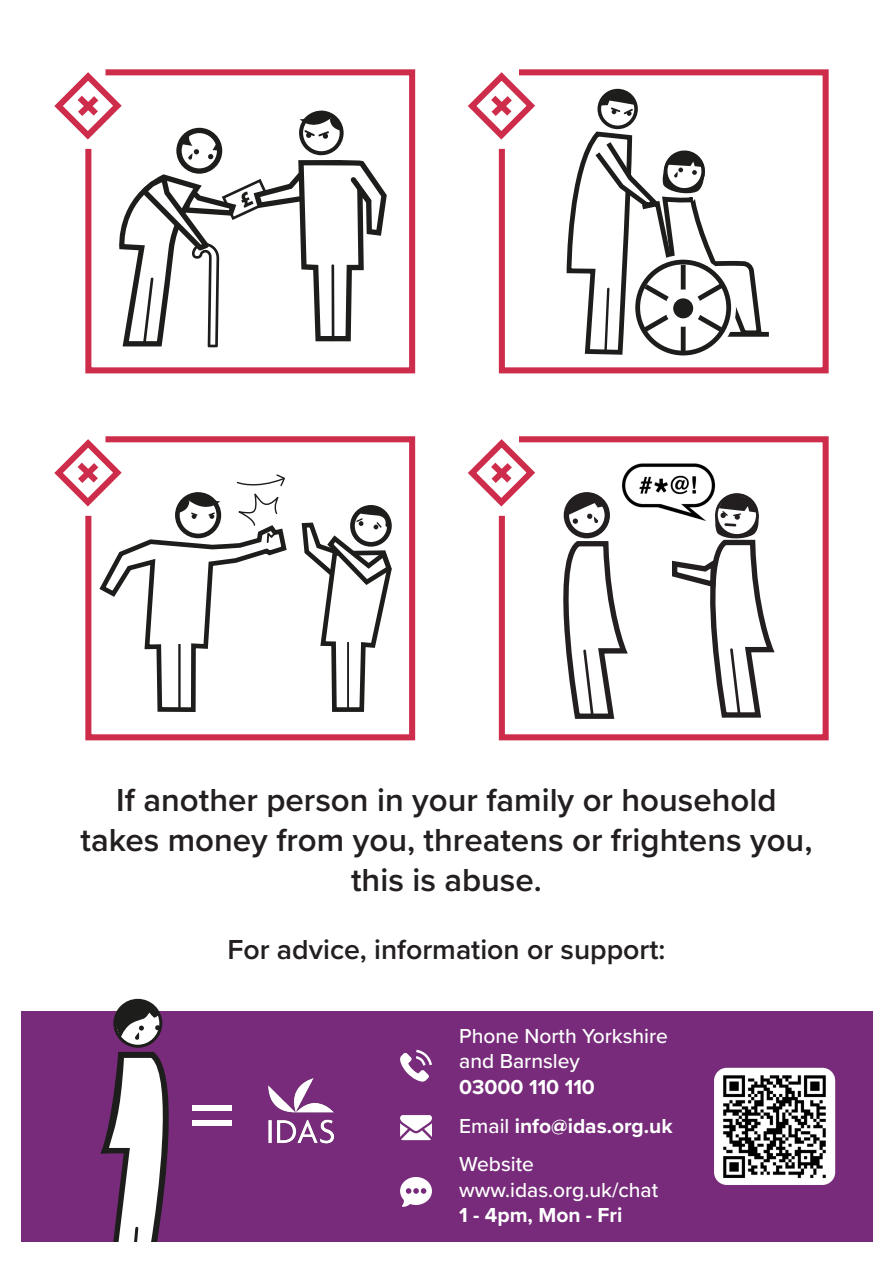
<style>
.page{position:relative;width:893px;height:1263px;background:#fff}
.page>*{position:absolute;margin:0;border:0;box-sizing:border-box;transform-origin:0 0}
.t1{font:600 33px/39.6px "Proxima Nova";color:#231f20;text-align:center}
.t2{font:600 28.5px "Proxima Nova";color:#231f20}
.t3{font:500 21px/25.2px "Proxima Nova";color:#fff}
.t4{font:700 21px "Proxima Nova";color:#fff}
.s1{font-weight:700}
.s2{font-weight:500}
</style>
<div class="page">
<div style="left:21px;top:1011px;width:852px;height:231px;background:#772b7a"></div>
<svg style="left:100px;top:999px;width:69px;height:243px"></svg>
<div style="left:192px;top:1105px;width:40px;height:6px;background:#fff"></div>
<div style="left:192px;top:1120px;width:40px;height:6px;background:#fff"></div>
<img style="left:268px;top:1078px;width:66px;height:66px">
<svg style="left:400px;top:1050px;width:32px;height:32px"></svg>
<svg style="left:400px;top:1177px;width:32px;height:30px"></svg>
<svg style="left:400px;top:1115px;width:32px;height:25px"></svg>
<svg style="left:498px;top:436px;width:331px;height:305px"></svg>
<svg style="left:468px;top:436px;width:71px;height:75px"></svg>
<svg style="left:85px;top:436px;width:331px;height:305px"></svg>
<svg style="left:498px;top:69px;width:331px;height:305px"></svg>
<svg style="left:468px;top:69px;width:71px;height:75px"></svg>
<img style="left:622px;top:463px;width:94px;height:59px">
<svg style="left:551px;top:538px;width:78px;height:183px"></svg>
<div style="left:715px;top:493px;width:44px;height:44px;border:3px solid #231f20;border-radius:50%"></div>
<svg style="left:566px;top:495px;width:41px;height:41px"></svg>
<div style="left:564px;top:492px;width:46px;height:46px;border:5px solid #231f20;border-radius:50%"></div>
<svg style="left:669px;top:494px;width:107px;height:226px"></svg>
<svg style="left:568px;top:496px;width:38px;height:28px"></svg>
<svg style="left:85px;top:69px;width:331px;height:305px"></svg>
<svg style="left:54px;top:69px;width:333px;height:278px"></svg>
<svg style="left:54px;top:436px;width:235px;height:277px"></svg>
<hr style="left:178px;top:644px;width:3px;height:66px;background:#1d1d1b">
<svg style="left:299px;top:505px;width:94px;height:208px"></svg>
<div style="left:726px;top:332px;width:43px;height:5px;background:#1d1d1b"></div>
<svg style="left:599px;top:91px;width:37px;height:36px"></svg>
<div style="left:597px;top:89px;width:41px;height:40px;border:4px solid #1d1d1b;border-radius:50%"></div>
<svg style="left:601px;top:90px;width:34px;height:26px"></svg>
<svg style="left:565px;top:127px;width:199px;height:230px"></svg>
<div style="left:714px;top:1068px;width:121px;height:117px;background:#fff;border-radius:13px"></div>
<img style="left:723px;top:1075px;width:103px;height:103px">
<p class="t1" style="left:81px;top:780px;width:733px">If another person in your family or household takes money from you, threatens or frightens you, this is abuse.</p>
<p class="t2" style="left:227px;top:928px;width:440px">For advice, information or support:</p>
<p class="t3" style="left:459px;top:1023px;width:210px">Phone North Yorkshire and Barnsley<br><span class="s1">03000 110 110</span></p>
<p class="t4" style="left:459px;top:1110px;width:215px"><span class="s2">Email</span> info@idas.org.uk</p>
<p class="t3" style="left:459px;top:1151px;width:200px">Website www.idas.org.uk/chat</p>
<p class="t4" style="left:459px;top:1199px;width:165px">1 - 4pm, Mon - Fri</p>
</div>
